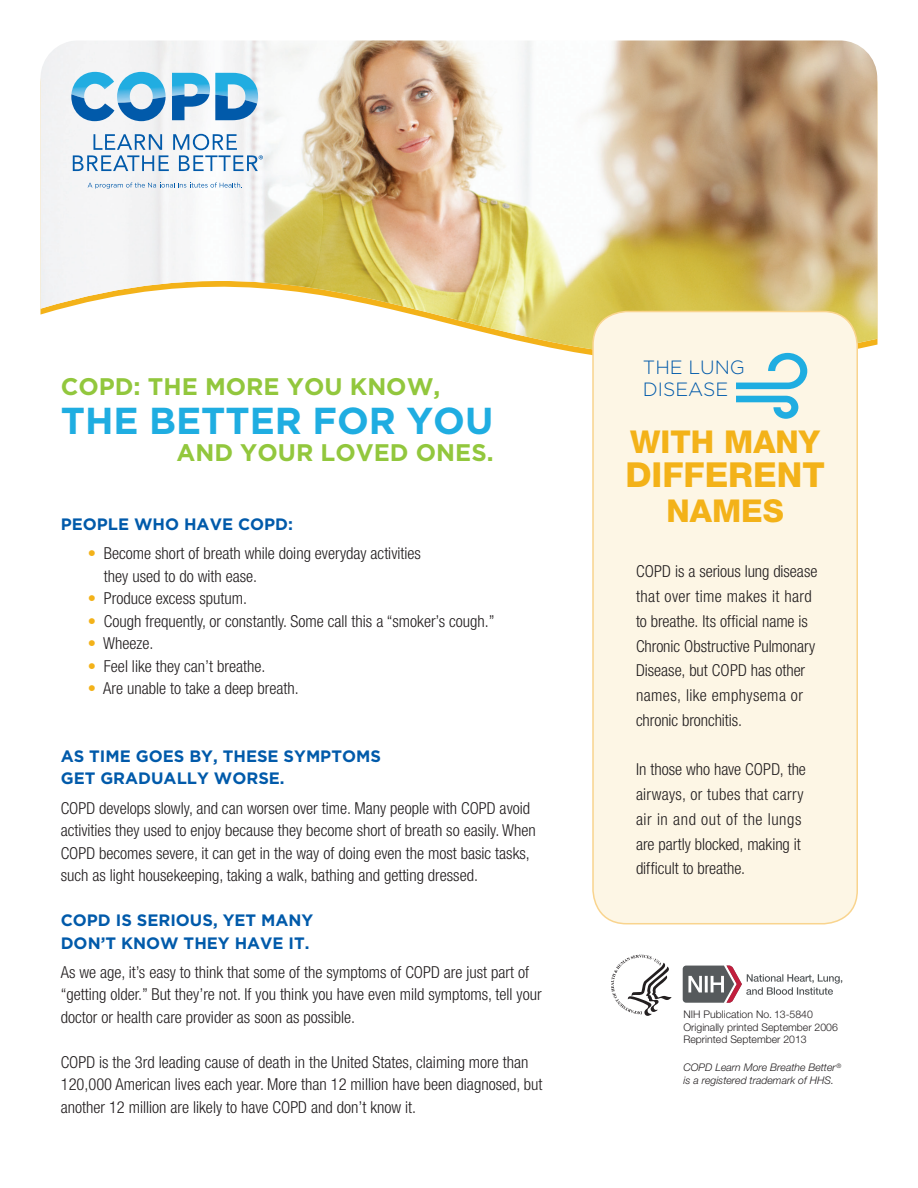
<style>
.page{position:relative;width:918px;height:1188px;background:#fff}
.page>*{position:absolute;margin:0;border:0;box-sizing:border-box;transform-origin:0 0}
.t1{font:700 37.5px "Gotham";color:#1fade1}
.t2{font:800 34.5px "Helvetica Neue";color:#f3b219}
.t3{font:800 31.5px "Helvetica Neue";color:#f3b219}
.t4{font:700 24px "Gotham";color:#92c73d}
.t5{font:300 19.2px/22.5px "Gotham";letter-spacing:-.005em;color:#015aaa}
.t6{font:300 condensed 16.5px/24.8px "Helvetica Neue";color:#231f20}
.t7{font:700 16.5px/22.5px "Gotham";color:#015aaa}
.t8{font:300 condensed 16.5px/22.5px "Helvetica Neue";color:#f3b219}
.t9{font:300 10.5px/12.9px "Helvetica Neue";color:#231f20}
.t10{font:italic 300 10.5px/12.6px "Helvetica Neue";color:#231f20}
.s1{color:#f3b219}
</style>
<div class="page">
<img style="left:40px;top:40px;width:838px;height:315px">
<svg style="left:71px;top:72px;width:95px;height:49px"></svg>
<svg style="left:172px;top:73px;width:86px;height:47px"></svg>
<svg style="left:73px;top:134px;width:190px;height:37px"></svg>
<svg style="left:88px;top:183px;width:154px;height:6px"></svg>
<div style="left:593px;top:312px;width:264px;height:612px;background:#fdf6e5;border-radius:34px"></div>
<div style="left:592px;top:311px;width:266px;height:613px;border:2px solid #f9d48e;border-radius:34px"></div>
<svg style="left:736px;top:396px;width:62px;height:23px"></svg>
<svg style="left:736px;top:353px;width:71px;height:36px"></svg>
<svg style="left:611px;top:955px;width:61px;height:61px"></svg>
<svg style="left:683px;top:966px;width:159px;height:37px"></svg>
<h1 class="t4" style="left:61px;top:372px;width:381px">COPD: THE MORE YOU KNOW,</h1>
<h1 class="t1" style="left:61px;top:398px;width:434px">THE BETTER FOR YOU</h1>
<h1 class="t4" style="left:176px;top:438px;width:319px">AND YOUR LOVED ONES.</h1>
<h2 class="t7" style="left:61px;top:513px;width:234px">PEOPLE WHO HAVE COPD:</h2>
<p class="t6" style="left:104px;top:542px;width:319px;line-height:22.5px">Become short of breath while doing everyday activities they used to do with ease.</p>
<p class="t6" style="left:104px;top:586px;width:145px">Produce excess sputum.</p>
<p class="t6" style="left:104px;top:608px;width:392px">Cough frequently, or constantly. Some call this a “smoker’s cough.”</p>
<p class="t6" style="left:104px;top:653px;width:163px">Feel like they can’t breathe.</p>
<p class="t8" style="left:88px;top:542px;width:10px">•</p>
<p class="t8" style="left:88px;top:587px;width:10px">• •</p>
<p class="t6" style="left:88px;top:632px;width:67px;line-height:22.5px"><span class="s1">•</span> Wheeze. <span class="s1">•</span></p>
<p class="t6" style="left:88px;top:676px;width:213px"><span class="s1">•</span> Are unable to take a deep breath.</p>
<h2 class="t7" style="left:61px;top:745px;width:322px">AS TIME GOES BY, THESE SYMPTOMS<br>GET GRADUALLY WORSE.</h2>
<p class="t6" style="left:61px;top:796px;width:477px;line-height:22.5px">COPD develops slowly, and can worsen over time. Many people with COPD avoid activities they used to enjoy because they become short of breath so easily. When COPD becomes severe, it can get in the way of doing even the most basic tasks, such as light housekeeping, taking a walk, bathing and getting dressed.</p>
<h2 class="t7" style="left:61px;top:909px;width:254px">COPD IS SERIOUS, YET MANY<br>DON’T KNOW THEY HAVE IT.</h2>
<p class="t6" style="left:61px;top:961px;width:482px;line-height:22.5px">As we age, it’s easy to think that some of the symptoms of COPD are just part of “getting older.” But they’re not. If you think you have even mild symptoms, tell your doctor or health care provider as soon as possible.</p>
<p class="t6" style="left:61px;top:1051px;width:483px;line-height:22.5px">COPD is the 3rd leading cause of death in the United States, claiming more than<br>120,000 American lives each year. More than 12 million have been diagnosed, but another 12 million are likely to have COPD and don’t know it.</p>
<h2 class="t5" style="left:643px;top:356px;width:103px">THE LUNG<br>DISEASE</h2>
<h2 class="t3" style="left:630px;top:423px;width:191px">WITH MANY</h2>
<h2 class="t2" style="left:625px;top:454px;width:201px">DIFFERENT</h2>
<h2 class="t3" style="left:666px;top:492px;width:119px">NAMES</h2>
<p class="t6" style="left:636px;top:559px;width:183px">COPD is a serious lung disease that over time makes it hard to breathe. Its official name is<br>Chronic Obstructive Pulmonary<br>Disease, but COPD has other names, like emphysema or chronic bronchitis.</p>
<p class="t6" style="left:636px;top:757px;width:171px">In those who have COPD, the airways, or tubes that carry air in and out of the lungs are partly blocked, making it difficult to breathe.</p>
<p class="t9" style="left:683px;top:1007px;width:156px">NIH Publication No. 13-5840<br>Originally printed September 2006<br>Reprinted September 2013</p>
<p class="t10" style="left:683px;top:1061px;width:159px">COPD Learn More Breathe Better<sup>® </sup>is a registered trademark of HHS.</p>
</div>
